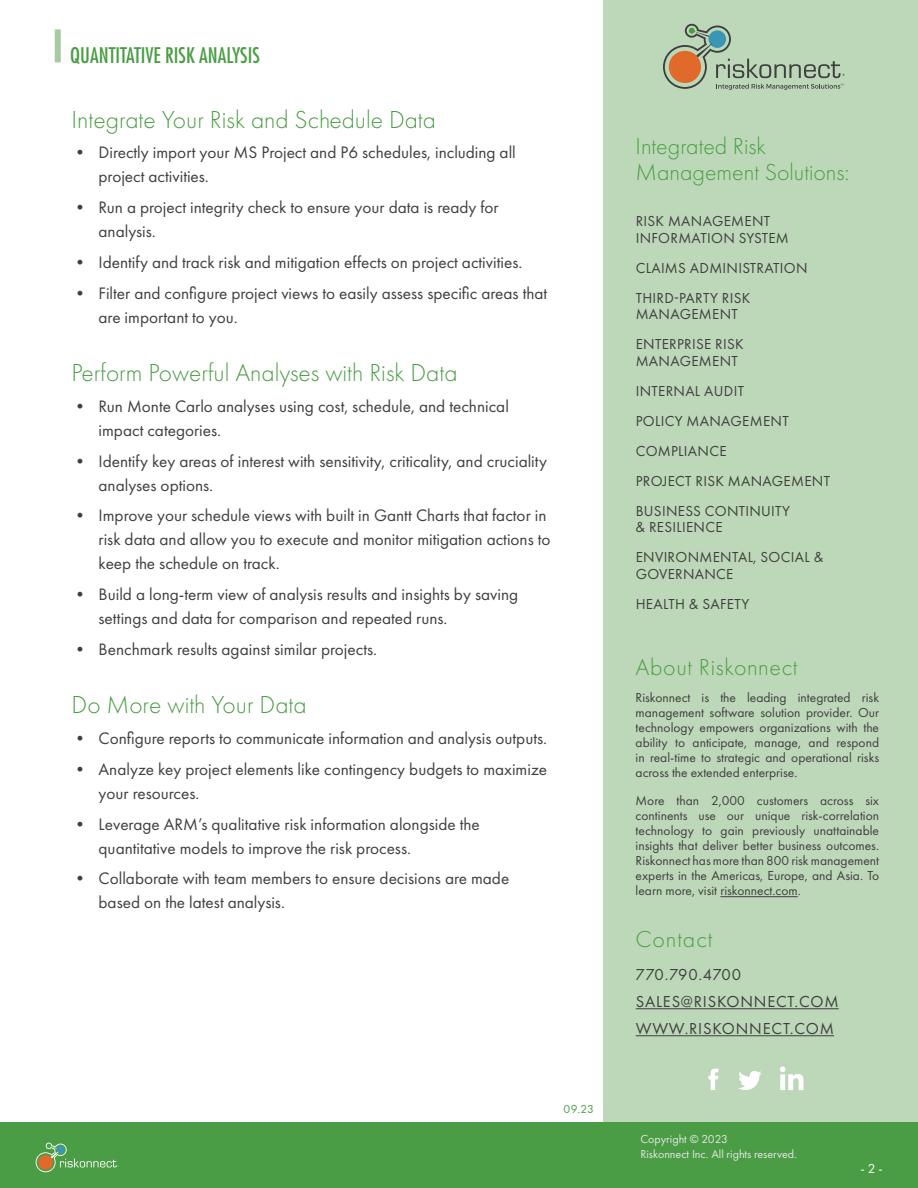
<style>
.page{position:relative;width:918px;height:1188px;background:#fff}
.page>*{position:absolute;margin:0;border:0;box-sizing:border-box;transform-origin:0 0}
.t1{font:300 25.5px "Futura PT";color:#4a9d44}
.t2{font:300 24px "Futura PT";color:#4a9d44}
.t3{font:300 24px "Futura PT";letter-spacing:.025em;color:#4a9d44}
.t4{font:300 24px "Futura PT";letter-spacing:.04em;color:#4a9d44}
.t5{font:condensed 21px "Futura Std";color:#4a9d44}
.t6{font:17.25px/24px "Futura PT";color:#3f3f3f}
.t7{font:16.5px "Futura PT";letter-spacing:.05em;color:#3f3f3f}
.t8{font:16.5px "Futura PT";letter-spacing:.015em;color:#3f3f3f}
.t9{font:15px/16.5px "Futura PT";letter-spacing:.02em;color:#3f3f3f}
.t10{font:13.5px/15px "Futura PT";color:#3f3f3f;text-align:justify}
.t11{font:13.5px "Futura PT";color:#fff}
.t12{font:12px "Futura PT";color:#e6e6e6}
.t13{font:12px "Futura PT";color:#4a9d44}
</style>
<div class="page">
<div style="left:604px;top:0;width:314px;height:1188px;background:#bdd8b8"></div>
<div style="left:0;top:1122px;width:918px;height:66px;background:#4a9d44"></div>
<svg style="left:36px;top:1143px;width:83px;height:29px"></svg>
<hr style="left:636px;top:1008px;width:203px;height:1px;background:#3f3f3f">
<hr style="left:636px;top:1035px;width:198px;height:1px;background:#3f3f3f">
<svg style="left:708px;top:1069px;width:10px;height:21px"></svg>
<svg style="left:738px;top:1071px;width:24px;height:19px"></svg>
<svg style="left:780px;top:1066px;width:24px;height:24px"></svg>
<hr style="left:720px;top:896px;width:78px;height:1px;background:#3f3f3f">
<svg style="left:663px;top:24px;width:182px;height:66px"></svg>
<div style="left:55px;top:29px;width:6px;height:33px;background:#a7cba1"></div>
<p class="t5" style="left:70px;top:42px;width:191px">QUANTITATIVE RISK ANALYSIS</p>
<p class="t1" style="left:72px;top:105px;width:366px">Integrate Your Risk and Schedule Data</p>
<p class="t6" style="left:99px;top:140px;width:419px;text-indent:-27px">• Directly import your MS Project and P6 schedules, including all project activities.</p>
<p class="t6" style="left:99px;top:195px;width:402px;text-indent:-27px">• Run a project integrity check to ensure your data is ready for analysis.</p>
<p class="t6" style="left:72px;top:250px;width:452px">• Identify and track risk and mitigation effects on project activities.</p>
<p class="t6" style="left:99px;top:281px;width:450px;text-indent:-27px">• Filter and configure project views to easily assess specific areas that are important to you.</p>
<p class="t1" style="left:72px;top:358px;width:388px">Perform Powerful Analyses with Risk Data</p>
<p class="t6" style="left:99px;top:394px;width:412px;text-indent:-27px">• Run Monte Carlo analyses using cost, schedule, and technical impact categories.</p>
<p class="t6" style="left:99px;top:449px;width:450px;text-indent:-27px">• Identify key areas of interest with sensitivity, criticality, and cruciality analyses options.</p>
<p class="t6" style="left:99px;top:503px;width:453px;text-indent:-27px">• Improve your schedule views with built in Gantt Charts that factor in risk data and allow you to execute and monitor mitigation actions to keep the schedule on track.</p>
<p class="t6" style="left:99px;top:582px;width:421px;text-indent:-27px">• Build a long-term view of analysis results and insights by saving settings and data for comparison and repeated runs.</p>
<p class="t6" style="left:72px;top:637px;width:307px">• Benchmark results against similar projects.</p>
<p class="t1" style="left:72px;top:690px;width:237px">Do More with Your Data</p>
<p class="t6" style="left:72px;top:726px;width:477px">• Configure reports to communicate information and analysis outputs.</p>
<p class="t6" style="left:99px;top:757px;width:450px;text-indent:-27px">• Analyze key project elements like contingency budgets to maximize your resources.</p>
<p class="t6" style="left:99px;top:812px;width:383px;text-indent:-27px">• Leverage ARM’s qualitative risk information alongside the quantitative models to improve the risk process.</p>
<p class="t6" style="left:99px;top:866px;width:412px;text-indent:-27px">• Collaborate with team members to ensure decisions are made based on the latest analysis.</p>
<p class="t13" style="left:564px;top:1102px;width:32px">09.23</p>
<p class="t2" style="left:636px;top:133px;width:132px">Integrated Risk</p>
<p class="t2" style="left:636px;top:158px;width:215px">Management Solutions:</p>
<p class="t9" style="left:636px;top:213px;width:136px">RISK MANAGEMENT</p>
<p class="t9" style="left:636px;top:230px;width:155px">INFORMATION SYSTEM</p>
<p class="t9" style="left:636px;top:260px;width:173px">CLAIMS ADMINISTRATION</p>
<p class="t9" style="left:636px;top:290px;width:116px">THIRD-PARTY RISK</p>
<p class="t9" style="left:636px;top:306px;width:104px">MANAGEMENT</p>
<p class="t9" style="left:636px;top:336px;width:109px">ENTERPRISE RISK</p>
<p class="t9" style="left:636px;top:353px;width:104px">MANAGEMENT</p>
<p class="t9" style="left:636px;top:383px;width:110px">INTERNAL AUDIT</p>
<p class="t9" style="left:636px;top:413px;width:155px">POLICY MANAGEMENT</p>
<p class="t9" style="left:636px;top:443px;width:92px">COMPLIANCE</p>
<p class="t9" style="left:636px;top:473px;width:196px">PROJECT RISK MANAGEMENT</p>
<p class="t9" style="left:636px;top:503px;width:156px">BUSINESS CONTINUITY &amp; RESILIENCE</p>
<p class="t9" style="left:636px;top:549px;width:189px">ENVIRONMENTAL, SOCIAL &amp;<br>GOVERNANCE</p>
<p class="t9" style="left:636px;top:596px;width:115px">HEALTH &amp; SAFETY</p>
<p class="t3" style="left:636px;top:653px;width:163px">About Riskonnect</p>
<p class="t10" style="left:636px;top:690px;width:245px">Riskonnect is the leading integrated risk management software solution provider. Our technology empowers organizations with the ability to anticipate, manage, and respond in real-time to strategic and operational risks across the extended enterprise.</p>
<p class="t10" style="left:636px;top:793px;width:245px">More than 2,000 customers across six continents use our unique risk-correlation technology to gain previously unattainable insights that deliver better business outcomes.<br>Riskonnect has more than 800 risk management experts in the Americas, Europe, and Asia. To learn more, visit riskonnect.com.</p>
<p class="t4" style="left:636px;top:926px;width:78px">Contact</p>
<p class="t8" style="left:636px;top:965px;width:107px">770.790.4700</p>
<p class="t7" style="left:636px;top:992px;width:204px">SALES@RISKONNECT.COM</p>
<p class="t7" style="left:636px;top:1019px;width:200px">WWW.RISKONNECT.COM</p>
<p class="t12" style="left:640px;top:1132px;width:89px">Copyright © 2023</p>
<p class="t12" style="left:640px;top:1146px;width:158px">Riskonnect Inc. All rights reserved.</p>
<p class="t11" style="left:860px;top:1160px;width:24px">- 2 -</p>
</div>
